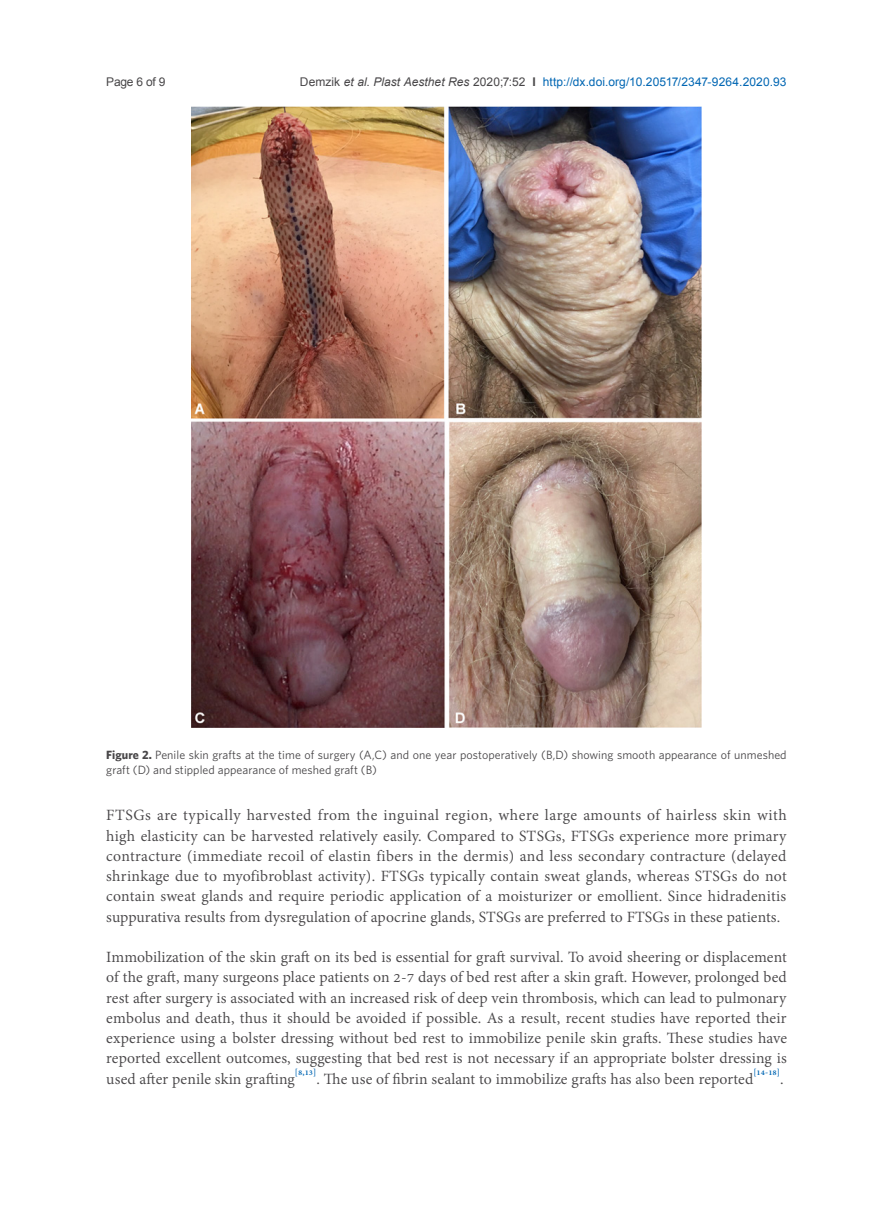
<style>
.page{position:relative;width:893px;height:1212px;background:#fff}
.page>*{position:absolute;margin:0;border:0;box-sizing:border-box;transform-origin:0 0}
.正文{font:19.2px/20.2px "Adobe Thai";letter-spacing:.005em;color:#484648;text-align:justify}
.正文-2{font:12px/15px "Whitney";letter-spacing:.005em;color:#484648}
.t1{font:12px "Arial";letter-spacing:.01em;color:#0166b3}
.t2{font:12px "Arial";letter-spacing:-.025em;color:#484648}
.s1{color:#484648}
.s2{font-style:italic;color:#484648}
.s3{font-weight:700;color:#484648}
.s4{font-weight:700}
</style>
<div class="page">
<img style="left:191px;top:106px;width:511px;height:622px">
<p class="t2" style="left:106px;top:73px;width:61px">Page 6 of 9</p>
<p class="t1" style="left:300px;top:73px;width:488px"><span class="s1">Demzik</span> <span class="s2">et al</span><span class="s1">.</span> <span class="s2">Plast Aesthet Res</span> <span class="s1">2020;7:52</span> <span class="s3">I</span> http://dx.doi.org/10.20517/2347-9264.2020.93</p>
<p class="正文-2" style="left:106px;top:747px;width:682px"><span class="s4">Figure 2.</span> Penile skin grafts at the time of surgery (A,C) and one year postoperatively (B,D) showing smooth appearance of unmeshed graft (D) and stippled appearance of meshed graft (B)</p>
<p class="正文" style="left:106px;top:803px;width:682px">FTSGs are typically harvested from the inguinal region, where large amounts of hairless skin with high elasticity can be harvested relatively easily. Compared to STSGs, FTSGs experience more primary contracture (immediate recoil of elastin fibers in the dermis) and less secondary contracture (delayed shrinkage due to myofibroblast activity). FTSGs typically contain sweat glands, whereas STSGs do not contain sweat glands and require periodic application of a moisturizer or emollient. Since hidradenitis suppurativa results from dysregulation of apocrine glands, STSGs are preferred to FTSGs in these patients.</p>
<p class="正文" style="left:106px;top:945px;width:682px">Immobilization of the skin graft on its bed is essential for graft survival. To avoid sheering or displacement of the graft, many surgeons place patients on 2-7 days of bed rest after a skin graft. However, prolonged bed rest after surgery is associated with an increased risk of deep vein thrombosis, which can lead to pulmonary embolus and death, thus it should be avoided if possible. As a result, recent studies have reported their experience using a bolster dressing without bed rest to immobilize penile skin grafts. These studies have reported excellent outcomes, suggesting that bed rest is not necessary if an appropriate bolster dressing is used after penile skin grafting<sup>[8,13]</sup>. The use of fibrin sealant to immobilize grafts has also been reported<sup>[14-18]</sup>.</p>
</div>
